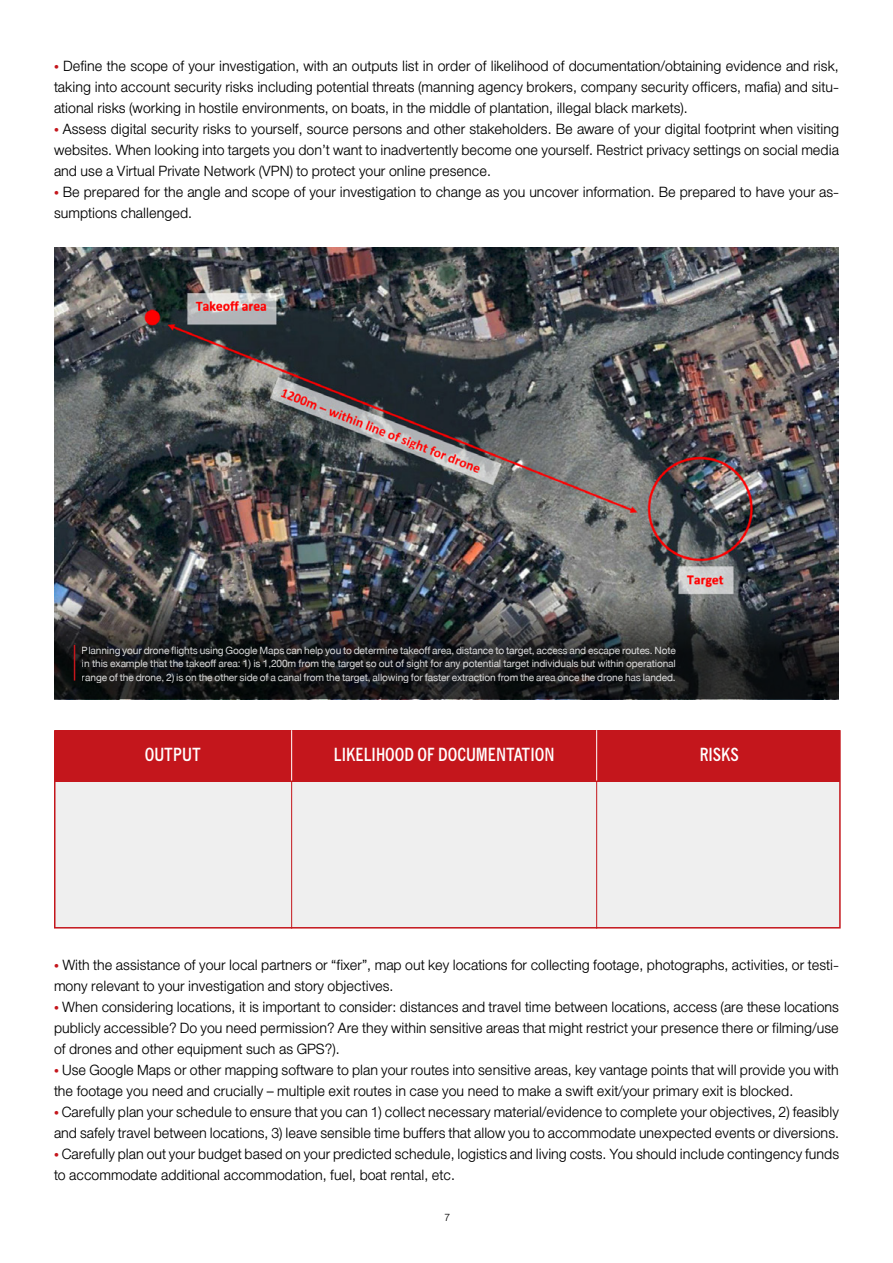
<style>
.page{position:relative;width:893px;height:1263px;background:#fff}
.page>*{position:absolute;margin:0;border:0;box-sizing:border-box;transform-origin:0 0}
.t1{font:21px/21px "DB Helvethaica X Li";color:#000}
.t2{font:700 condensed 18px "News Gothic MT Std";color:#fff;scale:.9 1}
.t3{font:15px/13.5px "DB Helvethaica X 55";letter-spacing:-.01em;color:#fff;text-align:justify}
.t4{font:15px "DB Helvethaica X Li";color:#000}
.s1{color:#c4161c}
</style>
<div class="page">
<img style="left:54px;top:248px;width:785px;height:345px">
<svg style="left:54px;top:593px;width:785px;height:106px;background:#292b2d"></svg>
<hr style="left:74px;top:645px;width:1px;height:35px;background:#c4161c">
<div style="left:54px;top:730px;width:787px;height:198px;background:#efefef;border:2px solid #c4161c"></div>
<div style="left:55px;top:730px;width:785px;height:51px;background:#c4161c"></div>
<hr style="left:291px;top:781px;width:1px;height:147px;background:#c4161c">
<hr style="left:596px;top:781px;width:1px;height:147px;background:#c4161c">
<hr style="left:291px;top:730px;width:1px;height:50px;background:#fff">
<hr style="left:596px;top:730px;width:1px;height:50px;background:#fff">
<p class="t1" style="left:54px;top:56px;width:786px;text-align:justify"><span class="s1">•</span> Define the scope of your investigation, with an outputs list in order of likelihood of documentation/obtaining evidence and risk, taking into account security risks including potential threats (manning agency brokers, company security officers, mafia) and situ&shy;ational risks (working in hostile environments, on boats, in the middle of plantation, illegal black markets).</p>
<p class="t1" style="left:54px;top:119px;width:786px;text-align:justify"><span class="s1">•</span> Assess digital security risks to yourself, source persons and other stakeholders. Be aware of your digital footprint when visiting websites. When looking into targets you don’t want to inadvertently become one yourself. Restrict privacy settings on social media and use a Virtual Private Network (VPN) to protect your online presence.</p>
<p class="t1" style="left:54px;top:182px;width:786px"><span class="s1">•</span> Be prepared for the angle and scope of your investigation to change as you uncover information. Be prepared to have your as&shy;sumptions challenged.</p>
<p class="t3" style="left:82px;top:643px;width:595px">Planning your drone flights using Google Maps can help you to determine takeoff area, distance to target, access and escape routes. Note in this example that the takeoff area: 1) is 1,200m from the target so out of sight for any potential target individuals but within operational range of the drone, 2) is on the other side of a canal from the target, allowing for faster extraction from the area once the drone has landed.</p>
<p class="t2" style="left:145px;top:744px;width:64px">OUTPUT</p>
<p class="t2" style="left:334px;top:744px;width:247px">LIKELIHOOD OF DOCUMENTATION</p>
<p class="t2" style="left:700px;top:744px;width:45px">RISKS</p>
<p class="t1" style="left:54px;top:954px;width:786px"><span class="s1">•</span> With the assistance of your local partners or “fixer”, map out key locations for collecting footage, photographs, activities, or testi&shy;mony relevant to your investigation and story objectives.</p>
<p class="t1" style="left:54px;top:996px;width:786px;text-align:justify"><span class="s1">•</span> When considering locations, it is important to consider: distances and travel time between locations, access (are these locations publicly accessible? Do you need permission? Are they within sensitive areas that might restrict your presence there or filming/use of drones and other equipment such as GPS?).</p>
<p class="t1" style="left:54px;top:1059px;width:786px"><span class="s1">•</span> Use Google Maps or other mapping software to plan your routes into sensitive areas, key vantage points that will provide you with the footage you need and crucially – multiple exit routes in case you need to make a swift exit/your primary exit is blocked.</p>
<p class="t1" style="left:54px;top:1101px;width:786px"><span class="s1">•</span> Carefully plan your schedule to ensure that you can 1) collect necessary material/evidence to complete your objectives, 2) feasibly and safely travel between locations, 3) leave sensible time buffers that allow you to accommodate unexpected events or diversions.</p>
<p class="t1" style="left:54px;top:1143px;width:787px"><span class="s1">•</span> Carefully plan out your budget based on your predicted schedule, logistics and living costs. You should include contingency funds to accommodate additional accommodation, fuel, boat rental, etc.</p>
<p class="t4" style="left:444px;top:1210px;width:7px">7</p>
</div>
